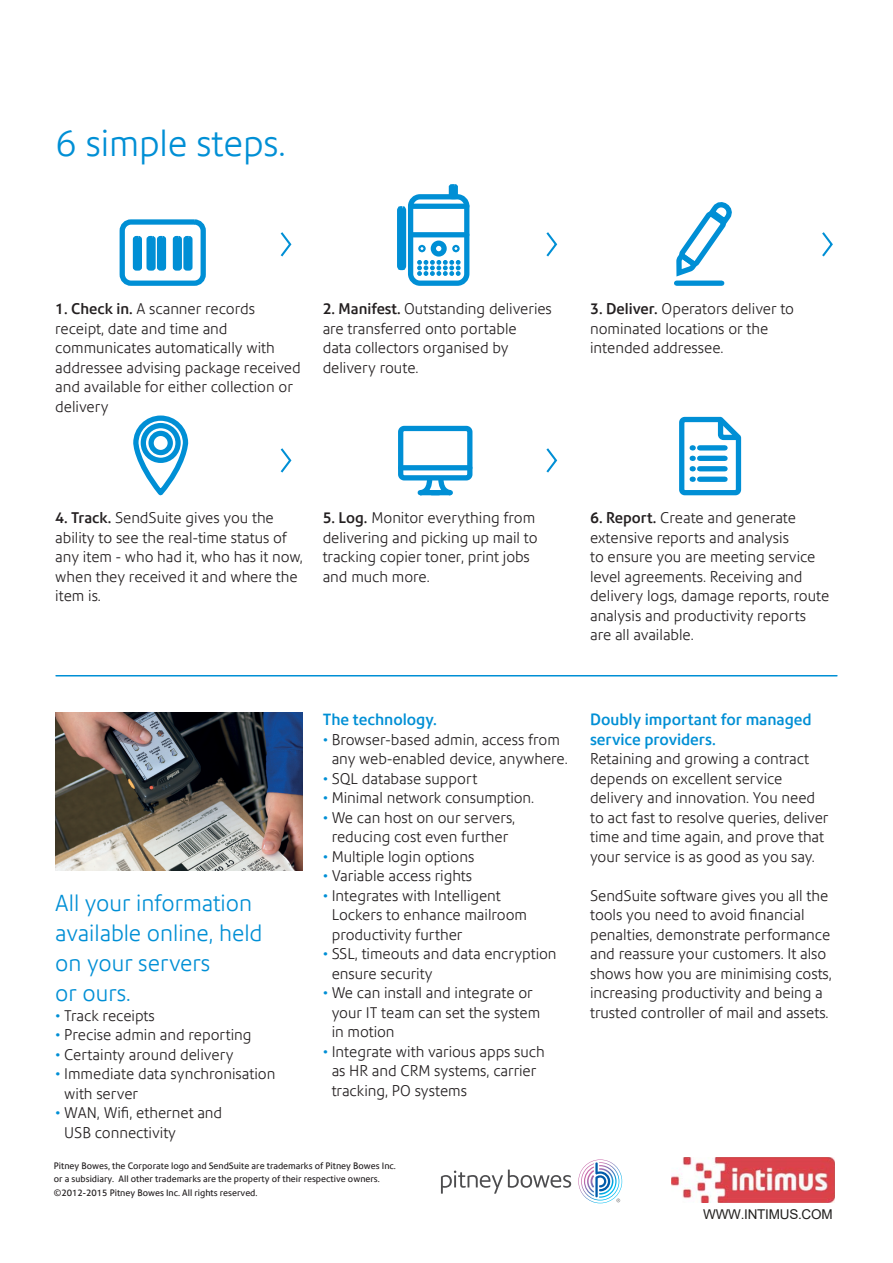
<style>
.page{position:relative;width:893px;height:1263px;background:#fff}
.page>*{position:absolute;margin:0;border:0;box-sizing:border-box;transform-origin:0 0}
.Small_head_24_30{font:300 36px "Precision Sans";color:#008fd5}
.Subhead_15_20{font:300 22.5px/30px "Precision Sans";color:#008fd5}
.Body_head_10_5_13{font:500 15.75px/19.5px "Precision Sans";color:#008fd5}
.Body_head_10_5_13-2{font:300 15px/19.5px "Precision Sans";color:#231f20}
.Body_10_13_-_no_spac{font:300 15px/19.5px "Precision Sans";color:#231f20}
.Body_10_13{font:300 15px/19.5px "Precision Sans";color:#231f20}
.t1{font:13.5px "Arial";letter-spacing:-.02em;color:#22201e}
.t2{font:9px/13.5px "Precision Sans";color:#231f20}
.s1{font-weight:500}
.s2{color:#008fd5}
</style>
<div class="page">
<img style="left:55px;top:712px;width:248px;height:158px">
<svg style="left:448px;top:184px;width:13px;height:17px"></svg>
<svg style="left:397px;top:206px;width:10px;height:65px"></svg>
<svg style="left:417px;top:260px;width:44px;height:16px"></svg>
<div style="left:431px;top:241px;width:16px;height:16px;border:5px solid #008fd5;border-radius:50%"></div>
<div style="left:418px;top:245px;width:8px;height:7px;border:5px solid #008fd5;border-radius:50%"></div>
<div style="left:452px;top:245px;width:8px;height:7px;border:5px solid #008fd5;border-radius:50%"></div>
<div style="left:408px;top:194px;width:61px;height:92px;border:5px solid #008fd5;border-radius:9px"></div>
<div style="left:411px;top:204px;width:56px;height:5px;background:#008fd5"></div>
<div style="left:411px;top:232px;width:56px;height:5px;background:#008fd5"></div>
<svg style="left:280px;top:232px;width:12px;height:25px"></svg>
<svg style="left:280px;top:448px;width:12px;height:25px"></svg>
<svg style="left:546px;top:232px;width:12px;height:25px"></svg>
<svg style="left:822px;top:232px;width:11px;height:25px"></svg>
<svg style="left:546px;top:448px;width:12px;height:25px"></svg>
<svg style="left:415px;top:480px;width:41px;height:15px"></svg>
<div style="left:398px;top:426px;width:74px;height:54px;border:5px solid #008fd5;border-radius:3px"></div>
<div style="left:401px;top:465px;width:69px;height:5px;background:#008fd5"></div>
<svg style="left:676px;top:202px;width:56px;height:75px"></svg>
<div style="left:677px;top:281px;width:45px;height:5px;background:#008fd5"></div>
<svg style="left:679px;top:416px;width:62px;height:79px"></svg>
<div style="left:700px;top:477px;width:25px;height:5px;background:#008fd5"></div>
<div style="left:133px;top:236px;width:9px;height:35px;background:#008fd5;border:5px solid #008fd5"></div>
<svg style="left:146px;top:236px;width:10px;height:35px"></svg>
<div style="left:157px;top:236px;width:9px;height:35px;background:#008fd5;border:5px solid #008fd5"></div>
<div style="left:173px;top:236px;width:9px;height:35px;background:#008fd5;border:5px solid #008fd5"></div>
<svg style="left:183px;top:236px;width:10px;height:35px"></svg>
<div style="left:120px;top:219px;width:86px;height:67px;border:5px solid #008fd5;border-radius:9px"></div>
<div style="left:133px;top:415px;width:55px;height:80px;border:5px solid #008fd5;border-radius:25px"></div>
<div style="left:141px;top:423px;width:40px;height:40px;border:5px solid #008fd5;border-radius:50%"></div>
<div style="left:148px;top:431px;width:25px;height:24px;border:5px solid #008fd5;border-radius:50%"></div>
<hr style="left:56px;top:675px;width:781px;height:1px;background:#008fd5">
<img style="left:672px;top:1157px;width:163px;height:46px">
<svg style="left:441px;top:1169px;width:130px;height:24px"></svg>
<svg style="left:578px;top:1159px;width:44px;height:44px"></svg>
<p class="Small_head_24_30" style="left:55px;top:121px;width:232px">6 simple steps.</p>
<p class="Body_10_13" style="left:55px;top:299px;width:247px"><span class="s1">1. Check in.</span> A scanner records receipt, date and time and communicates automatically with addressee advising package received and available for either collection or delivery</p>
<p class="Body_10_13_-_no_spac" style="left:323px;top:299px;width:231px"><span class="s1">2. Manifest.</span> Outstanding deliveries are transferred onto portable<br>data collectors organised by delivery route.</p>
<p class="Body_10_13_-_no_spac" style="left:590px;top:299px;width:206px"><span class="s1">3. Deliver.</span> Operators deliver to nominated locations or the intended addressee.</p>
<p class="Body_10_13_-_no_spac" style="left:55px;top:508px;width:249px"><span class="s1">4. Track.</span> SendSuite gives you the ability to see the real-time status of any item - who had it, who has it now, when they received it and where the item is.</p>
<p class="Body_10_13_-_no_spac" style="left:323px;top:508px;width:216px"><span class="s1">5. Log.</span> Monitor everything from delivering and picking up mail to tracking copier toner, print jobs and much more.</p>
<p class="Body_10_13_-_no_spac" style="left:590px;top:508px;width:241px"><span class="s1">6. Report.</span> Create and generate extensive reports and analysis<br>to ensure you are meeting service level agreements. Receiving and delivery logs, damage reports, route analysis and productivity reports are all available.</p>
<p class="Subhead_15_20" style="left:55px;top:888px;width:209px">All your information available online, held on your servers<br>or ours.</p>
<p class="Body_head_10_5_13-2" style="left:55px;top:1005px;width:101px"><span class="s2">•</span> Track receipts</p>
<p class="Body_head_10_5_13-2" style="left:55px;top:1025px;width:198px"><span class="s2">•</span> Precise admin and reporting</p>
<p class="Body_head_10_5_13-2" style="left:55px;top:1044px;width:180px"><span class="s2">•</span> Certainty around delivery</p>
<p class="Body_head_10_5_13-2" style="left:64px;top:1064px;width:213px;text-indent:-9px"><span class="s2">•</span> Immediate data synchronisation with server</p>
<p class="Body_head_10_5_13-2" style="left:64px;top:1103px;width:159px;text-indent:-9px"><span class="s2">•</span> WAN, Wifi, ethernet and<br>USB connectivity</p>
<p class="Body_head_10_5_13" style="left:323px;top:710px;width:116px">The technology.</p>
<p class="Body_head_10_5_13-2" style="left:323px;top:729px;width:247px;text-align:center"><span class="s2">•</span> Browser-based admin, access from any web-enabled device, anywhere.</p>
<p class="Body_head_10_5_13-2" style="left:323px;top:768px;width:156px"><span class="s2">•</span> SQL database support</p>
<p class="Body_head_10_5_13-2" style="left:323px;top:788px;width:213px"><span class="s2">•</span> Minimal network consumption.</p>
<p class="Body_head_10_5_13-2" style="left:323px;top:807px;width:194px;text-align:center"><span class="s2">•</span> We can host on our servers, reducing cost even further</p>
<p class="Body_head_10_5_13-2" style="left:323px;top:846px;width:153px"><span class="s2">•</span> Multiple login options</p>
<p class="Body_head_10_5_13-2" style="left:323px;top:866px;width:151px"><span class="s2">•</span> Variable access rights</p>
<p class="Body_head_10_5_13-2" style="left:332px;top:885px;width:197px;text-indent:-9px"><span class="s2">•</span> Integrates with Intelligent<br>Lockers to enhance mailroom productivity further</p>
<p class="Body_head_10_5_13-2" style="left:332px;top:944px;width:226px;text-indent:-9px"><span class="s2">•</span> SSL, timeouts and data encryption ensure security</p>
<p class="Body_head_10_5_13-2" style="left:332px;top:983px;width:210px;text-indent:-9px"><span class="s2">•</span> We can install and integrate or your IT team can set the system in motion</p>
<p class="Body_head_10_5_13-2" style="left:332px;top:1041px;width:215px;text-indent:-9px"><span class="s2">•</span> Integrate with various apps such as HR and CRM systems, carrier tracking, PO systems</p>
<p class="t2" style="left:54px;top:1158px;width:344px">Pitney Bowes, the Corporate logo and SendSuite are trademarks of Pitney Bowes Inc. or a subsidiary. All other trademarks are the property of their respective owners. ©2012-2015 Pitney Bowes Inc. All rights reserved.</p>
<p class="Body_head_10_5_13" style="left:590px;top:710px;width:223px">Doubly important for managed service providers.</p>
<p class="Body_10_13_-_no_spac" style="left:590px;top:749px;width:240px">Retaining and growing a contract depends on excellent service delivery and innovation. You need to act fast to resolve queries, deliver time and time again, and prove that your service is as good as you say.</p>
<p class="Body_head_10_5_13-2" style="left:590px;top:885px;width:243px">SendSuite software gives you all the tools you need to avoid financial penalties, demonstrate performance and reassure your customers. It also shows how you are minimising costs, increasing productivity and being a trusted controller of mail and assets.</p>
<p class="t1" style="left:703px;top:1205px;width:131px">WWW.INTIMUS.COM</p>
</div>
